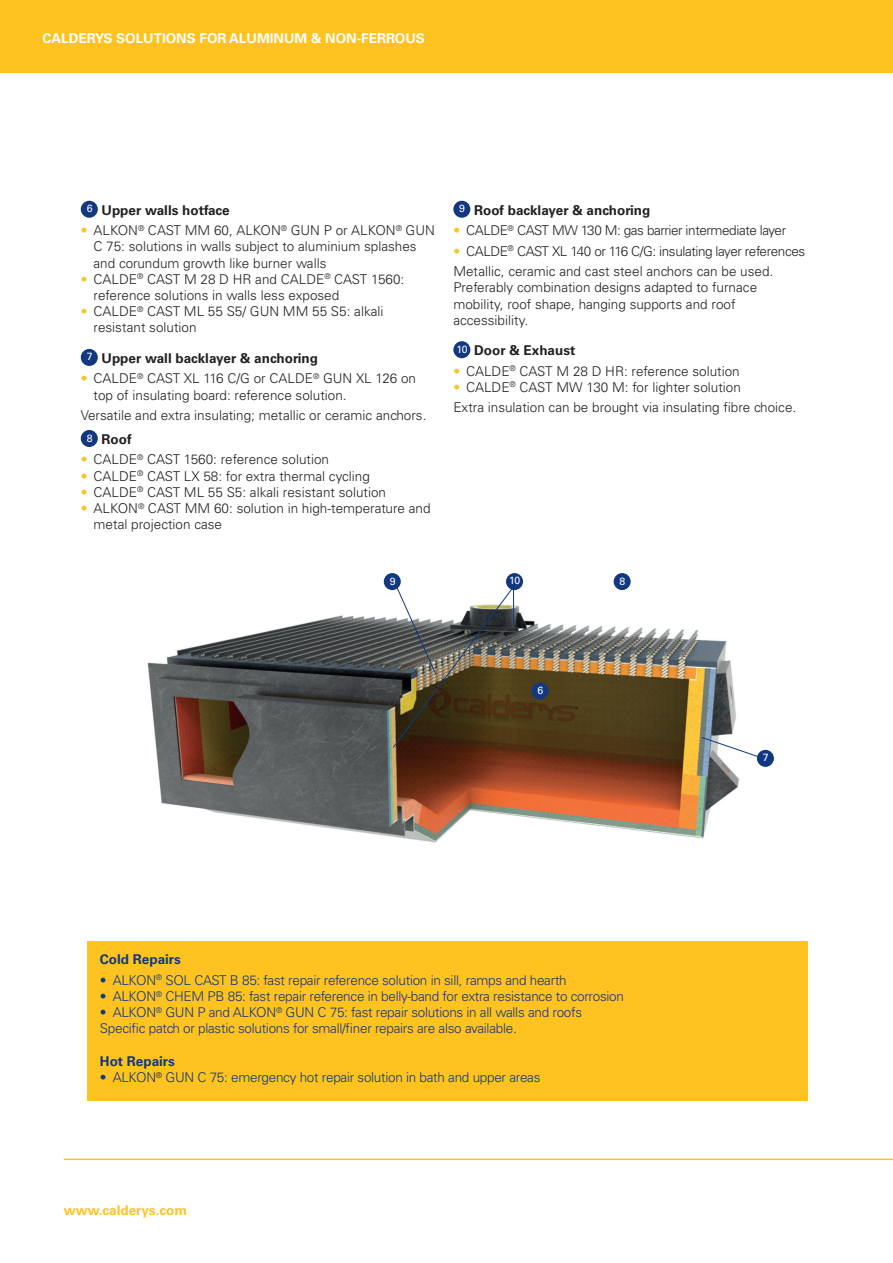
<style>
.page{position:relative;width:893px;height:1263px;background:#fff}
.page>*{position:absolute;margin:0;border:0;box-sizing:border-box;transform-origin:0 0}
.t1{font:300 13.5px/16.2px "Univers LT Std";color:#231f20}
.t2{font:300 13.5px "Univers LT Std";letter-spacing:-.02em;color:#113880}
.t3{font:300 13.5px "Univers LT Std";letter-spacing:-.03em;color:#231f20}
.t4{font:700 13.5px "Univers LT Std";color:#231f20}
.t5{font:700 13.5px "Univers LT Std";color:#fff}
.t6{font:700 13.5px "Univers LT Std";color:#113880}
.t7{font:700 13.5px "Univers LT Std";color:#fec221}
.t8{font:10.5px "Univers LT Std";color:#fff}
.s1{color:#fec221}
</style>
<div class="page">
<div style="left:0;top:0;width:893px;height:72px;background:#fec221"></div>
<hr style="left:64px;top:1158px;width:829px;height:2px;background:#fec221">
<div style="left:81px;top:201px;width:17px;height:17px;background:#113880;border-radius:50%"></div>
<div style="left:81px;top:349px;width:17px;height:17px;background:#113880;border-radius:50%"></div>
<div style="left:81px;top:430px;width:17px;height:17px;background:#113880;border-radius:50%"></div>
<div style="left:453px;top:201px;width:17px;height:17px;background:#113880;border-radius:50%"></div>
<div style="left:453px;top:341px;width:17px;height:17px;background:#113880;border-radius:50%"></div>
<div style="left:87px;top:942px;width:721px;height:159px;background:#fec221"></div>
<img style="left:147px;top:590px;width:592px;height:253px">
<div style="left:531px;top:682px;width:18px;height:17px;background:#113880;border-radius:50%"></div>
<div style="left:506px;top:573px;width:17px;height:17px;background:#113880;border-radius:50%"></div>
<div style="left:384px;top:573px;width:17px;height:17px;background:#113880;border-radius:50%"></div>
<div style="left:757px;top:750px;width:17px;height:17px;background:#113880;border-radius:50%"></div>
<svg style="left:701px;top:736px;width:60px;height:22px"></svg>
<div style="left:614px;top:573px;width:17px;height:17px;background:#113880;border-radius:50%"></div>
<svg style="left:392px;top:583px;width:122px;height:165px"></svg>
<p class="t5" style="left:43px;top:30px;width:384px">CALDERYS SOLUTIONS FOR ALUMINUM &amp; NON-FERROUS</p>
<p class="t8" style="left:87px;top:202px;width:7px">6</p>
<p class="t4" style="left:102px;top:202px;width:130px">Upper walls hotface</p>
<p class="t1" style="left:94px;top:222px;width:343px;text-indent:-13px"><span class="s1">•</span> ALKON<sup>®</sup> CAST MM 60, ALKON<sup>®</sup> GUN P or ALKON<sup>®</sup> GUN<br>C 75: solutions in walls subject to aluminium splashes and corundum growth like burner walls</p>
<p class="t1" style="left:94px;top:271px;width:312px;text-indent:-13px"><span class="s1">•</span> CALDE<sup>®</sup> CAST M 28 D HR and CALDE<sup>®</sup> CAST 1560: reference solutions in walls less exposed</p>
<p class="t1" style="left:94px;top:303px;width:291px;text-indent:-13px"><span class="s1">•</span> CALDE<sup>®</sup> CAST ML 55 S5/ GUN MM 55 S5: alkali resistant solution</p>
<p class="t8" style="left:87px;top:350px;width:7px">7</p>
<p class="t4" style="left:102px;top:350px;width:218px">Upper wall backlayer &amp; anchoring</p>
<p class="t1" style="left:94px;top:370px;width:324px;text-indent:-13px"><span class="s1">•</span> CALDE<sup>®</sup> CAST XL 116 C/G or CALDE<sup>®</sup> GUN XL 126 on top of insulating board: reference solution.</p>
<p class="t1" style="left:81px;top:407px;width:347px">Versatile and extra insulating; metallic or ceramic anchors.</p>
<p class="t8" style="left:87px;top:432px;width:7px">8</p>
<p class="t4" style="left:102px;top:431px;width:31px">Roof</p>
<p class="t1" style="left:81px;top:452px;width:250px"><span class="s1">•</span> CALDE<sup>®</sup> CAST 1560: reference solution</p>
<p class="t1" style="left:81px;top:468px;width:291px"><span class="s1">•</span> CALDE<sup>®</sup> CAST LX 58: for extra thermal cycling</p>
<p class="t1" style="left:81px;top:484px;width:307px"><span class="s1">•</span> CALDE<sup>®</sup> CAST ML 55 S5: alkali resistant solution</p>
<p class="t1" style="left:94px;top:500px;width:339px;text-indent:-13px"><span class="s1">•</span> ALKON<sup>®</sup> CAST MM 60: solution in high-temperature and metal projection case</p>
<p class="t8" style="left:459px;top:202px;width:7px">9</p>
<p class="t4" style="left:474px;top:202px;width:178px">Roof backlayer &amp; anchoring</p>
<p class="t3" style="left:453px;top:222px;width:334px"><span class="s1">•</span> CALDE<sup>®</sup> CAST MW 130 M: gas barrier intermediate layer</p>
<p class="t3" style="left:453px;top:243px;width:353px"><span class="s1">•</span> CALDE<sup>®</sup> CAST XL 140 or 116 C/G: insulating layer references</p>
<p class="t1" style="left:453px;top:263px;width:321px">Metallic, ceramic and cast steel anchors can be used.<br>Preferably combination designs adapted to furnace mobility, roof shape, hanging supports and roof accessibility.</p>
<p class="t8" style="left:457px;top:343px;width:13px">10</p>
<p class="t4" style="left:474px;top:343px;width:103px">Door &amp; Exhaust</p>
<p class="t1" style="left:453px;top:363px;width:288px"><span class="s1">•</span> CALDE<sup>®</sup> CAST M 28 D HR: reference solution</p>
<p class="t1" style="left:453px;top:379px;width:289px"><span class="s1">•</span> CALDE<sup>®</sup> CAST MW 130 M: for lighter solution</p>
<p class="t1" style="left:453px;top:399px;width:344px">Extra insulation can be brought via insulating fibre choice.</p>
<p class="t8" style="left:390px;top:575px;width:7px">9</p>
<p class="t8" style="left:509px;top:574px;width:13px">10</p>
<p class="t8" style="left:537px;top:684px;width:7px">6</p>
<p class="t8" style="left:619px;top:575px;width:7px">8</p>
<p class="t6" style="left:100px;top:952px;width:83px">Cold Repairs</p>
<p class="t2" style="left:100px;top:972px;width:468px">• ALKON<sup>®</sup> SOL CAST B 85: fast repair reference solution in sill, ramps and hearth</p>
<p class="t2" style="left:100px;top:988px;width:526px">• ALKON<sup>®</sup> CHEM PB 85: fast repair reference in belly-band for extra resistance to corrosion</p>
<p class="t2" style="left:100px;top:1004px;width:484px">• ALKON<sup>®</sup> GUN P and ALKON<sup>®</sup> GUN C 75: fast repair solutions in all walls and roofs</p>
<p class="t2" style="left:100px;top:1020px;width:418px">Specific patch or plastic solutions for small/finer repairs are also available.</p>
<p class="t6" style="left:100px;top:1053px;width:77px">Hot Repairs</p>
<p class="t2" style="left:100px;top:1069px;width:442px">• ALKON<sup>®</sup> GUN C 75: emergency hot repair solution in bath and upper areas</p>
<p class="t7" style="left:64px;top:1202px;width:125px">www.calderys.com</p>
<p class="t8" style="left:763px;top:751px;width:7px">7</p>
</div>
